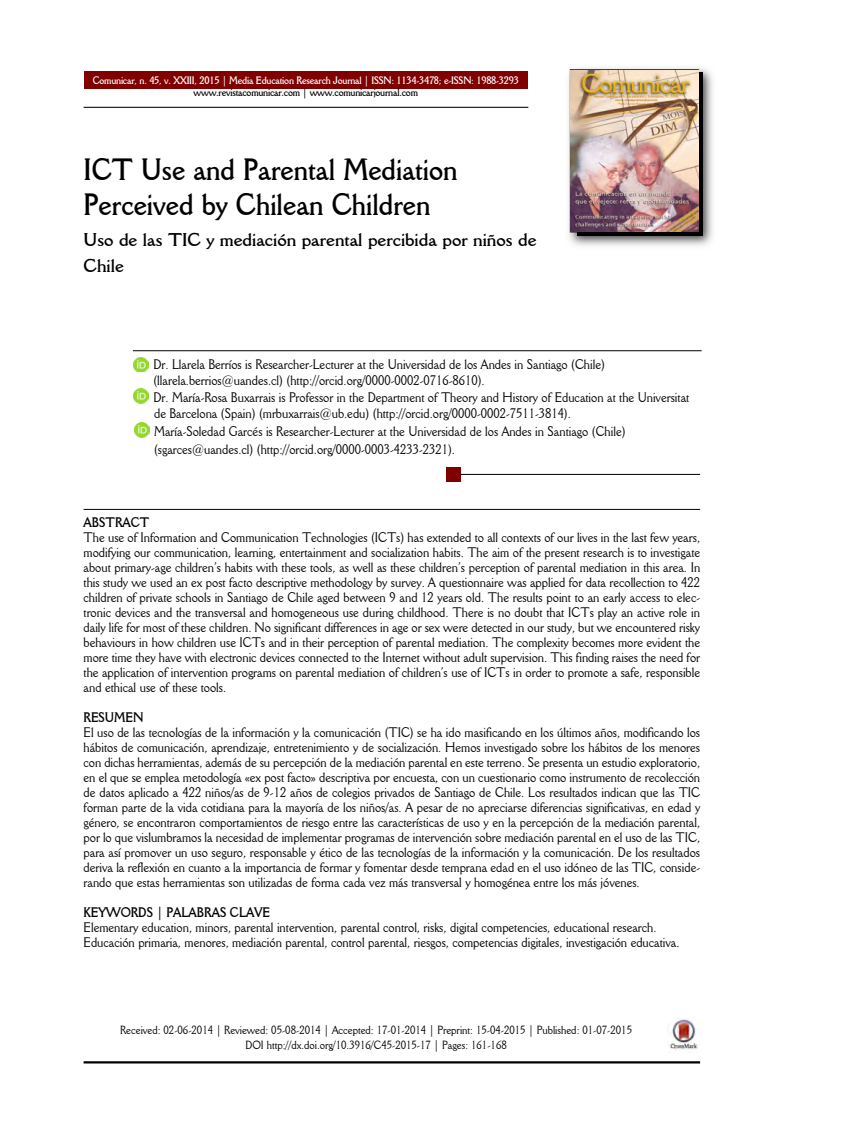
<style>
.page{position:relative;width:849px;height:1127px;background:#fff}
.page>*{position:absolute;margin:0;border:0;box-sizing:border-box;transform-origin:0 0}
.t1{font:700 30px/34.5px "Della Robbia BT";color:#000;scale:.9 1}
.t2{font:700 18px/26px "Della Robbia BT";color:#000}
.t3{font:13.5px/15px "Della Robbia BT";color:#000;scale:.9 1}
.t4{font:700 13.5px "Della Robbia BT";color:#000;scale:.9 1}
.t5{font:11.55px/15px "Della Robbia BT";color:#000;text-align:center;scale:.9 1}
.t6{font:700 10.5px "Della Robbia BT";letter-spacing:-.02em;color:#fff;scale:.9 1}
.t7{font:700 10.5px "Della Robbia BT";letter-spacing:-.02em;color:#000;scale:.9 1}
</style>
<div class="page">
<svg style="left:83px;top:106px;width:446px;height:2px"></svg>
<div style="left:84px;top:71px;width:444px;height:17px;background:#800000"></div>
<img style="left:568px;top:68px;width:145px;height:178px">
<img style="left:577px;top:73px;width:125px;height:163px">
<img style="left:571px;top:70px;width:127px;height:162px">
<svg style="left:132px;top:350px;width:570px;height:1px"></svg>
<svg style="left:83px;top:508px;width:618px;height:2px"></svg>
<svg style="left:461px;top:473px;width:240px;height:2px"></svg>
<img style="left:668px;top:1018px;width:32px;height:32px">
<hr style="left:84px;top:1061px;width:616px;height:2px;background:#000">
<div style="left:446px;top:467px;width:15px;height:14px;background:#800000"></div>
<img style="left:134px;top:357px;width:15px;height:15px">
<svg style="left:133px;top:391px;width:12px;height:13px"></svg>
<img style="left:134px;top:388px;width:15px;height:15px">
<svg style="left:134px;top:422px;width:16px;height:16px"></svg>
<img style="left:135px;top:423px;width:14px;height:14px">
<p class="t6" style="left:93px;top:74px;width:475px">Comunicar, n. 45, v. XXIII, 2015 | Media Education Research Journal | ISSN: 1134-3478; e-ISSN: 1988-3293</p>
<p class="t7" style="left:194px;top:86px;width:251px">www.revistacomunicar.com | www.comunicarjournal.com</p>
<h1 class="t1" style="left:84px;top:152px;width:417px">ICT Use and Parental Mediation<br>Perceived by Chilean Children</h1>
<h2 class="t2" style="left:84px;top:227px;width:455px">Uso de las TIC y mediación parental percibida por niños de<br>Chile</h2>
<p class="t3" style="left:153px;top:356px;width:503px;line-height:15.8px">Dr. Llarela Berríos is Researcher-Lecturer at the Universidad de los Andes in Santiago (Chile) (llarela.berrios@uandes.cl) (http://orcid.org/0000-0002-0716-8610).</p>
<p class="t3" style="left:153px;top:390px;width:597px;line-height:15.8px">Dr. María-Rosa Buxarrais is Professor in the Department of Theory and History of Education at the Universitat de Barcelona (Spain) (mrbuxarrais@ub.edu) (http://orcid.org/0000-0002-7511-3814).</p>
<p class="t3" style="left:154px;top:422px;width:525px;line-height:17.9px">María-Soledad Garcés is Researcher-Lecturer at the Universidad de los Andes in Santiago (Chile) (sgarces@uandes.cl) (http://orcid.org/0000-0003-4233-2321).</p>
<p class="t4" style="left:84px;top:514px;width:75px">ABSTRACT</p>
<p class="t3" style="left:84px;top:530px;width:687px;text-align:justify">The use of Information and Communication Technologies (ICTs) has extended to all contexts of our lives in the last few years, modifying our communication, learning, entertainment and socialization habits. The aim of the present research is to investigate about primary-age children’s habits with these tools, as well as these children’s perception of parental mediation in this area. In this study we used an ex post facto descriptive methodology by survey. A questionnaire was applied for data recollection to 422 children of private schools in Santiago de Chile aged between 9 and 12 years old. The results point to an early access to elec&shy;tronic devices and the transversal and homogeneous use during childhood. There is no doubt that ICTs play an active role in daily life for most of these children. No significant differences in age or sex were detected in our study, but we encountered risky behaviours in how children use ICTs and in their perception of parental mediation. The complexity becomes more evident the more time they have with electronic devices connected to the Internet without adult supervision. This finding raises the need for the application of intervention programs on parental mediation of children’s use of ICTs in order to promote a safe, responsible and ethical use of these tools.</p>
<p class="t4" style="left:84px;top:709px;width:68px">RESUMEN</p>
<p class="t3" style="left:84px;top:725px;width:687px;text-align:justify">El uso de las tecnologías de la información y la comunicación (TIC) se ha ido masificando en los últimos años, modificando los hábitos de comunicación, aprendizaje, entretenimiento y de socialización. Hemos investigado sobre los hábitos de los menores con dichas herramientas, además de su percepción de la mediación parental en este terreno. Se presenta un estudio exploratorio, en el que se emplea metodología «ex post facto» descriptiva por encuesta, con un cuestionario como instrumento de recolección de datos aplicado a 422 niños/as de 9-12 años de colegios privados de Santiago de Chile. Los resultados indican que las TIC forman parte de la vida cotidiana para la mayoría de los niños/as. A pesar de no apreciarse diferencias significativas, en edad y género, se encontraron comportamientos de riesgo entre las características de uso y en la percepción de la mediación parental, por lo que vislumbramos la necesidad de implementar programas de intervención sobre mediación parental en el uso de las TIC, para así promover un uso seguro, responsable y ético de las tecnologías de la información y la comunicación. De los resultados deriva la reflexión en cuanto a la importancia de formar y fomentar desde temprana edad en el uso idóneo de las TIC, conside&shy;rando que estas herramientas son utilizadas de forma cada vez más transversal y homogénea entre los más jóvenes.</p>
<p class="t4" style="left:84px;top:904px;width:209px">KEYWORDS | PALABRAS CLAVE</p>
<p class="t3" style="left:84px;top:920px;width:664px">Elementary education, minors, parental intervention, parental control, risks, digital competencies, educational research.<br>Educación primaria, menores, mediación parental, control parental, riesgos, competencias digitales, investigación educativa.</p>
<p class="t5" style="left:120px;top:1022px;width:570px">Received: 02-06-2014 | Reviewed: 05-08-2014 | Accepted: 17-01-2014 | Preprint: 15-04-2015 | Published: 01-07-2015<br>DOI http://dx.doi.org/10.3916/C45-2015-17 | Pages: 161-168</p>
</div>
